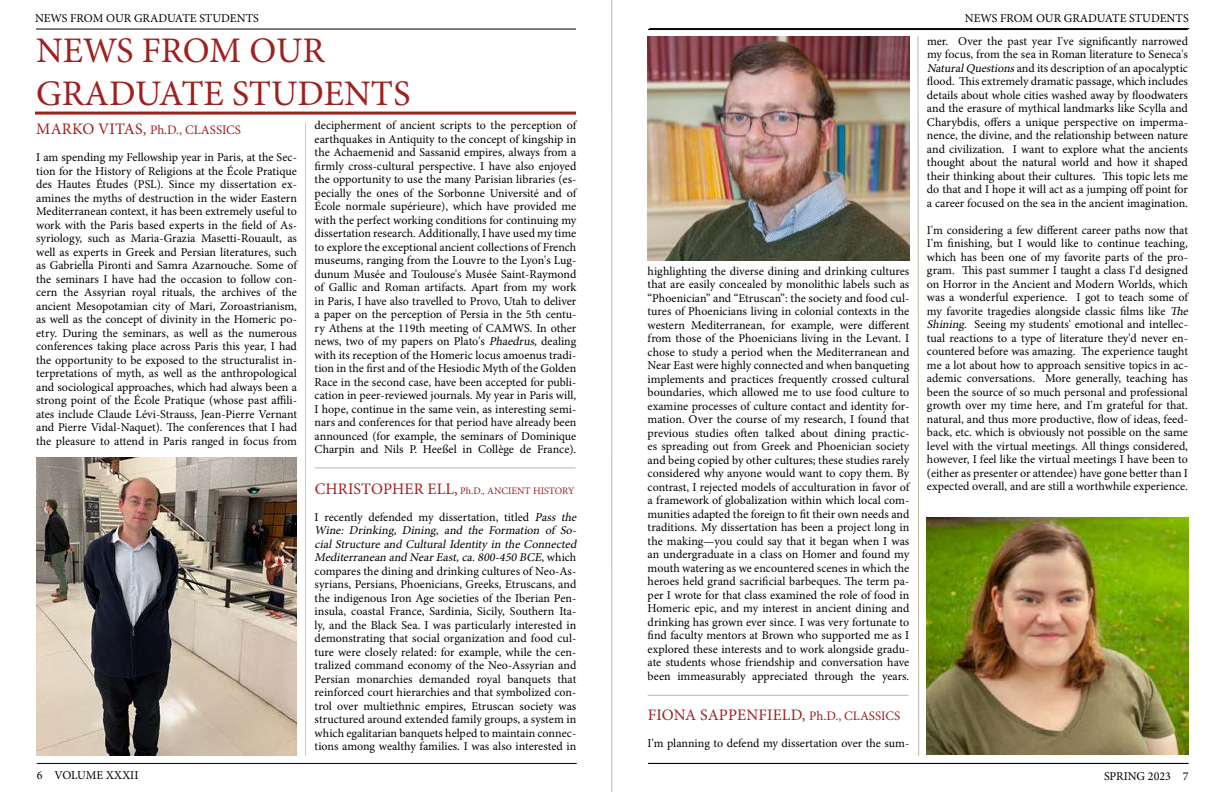
<style>
.page{position:relative;width:1224px;height:792px;background:#fff}
.page>*{position:absolute;margin:0;border:0;box-sizing:border-box;transform-origin:0 0}
.t1{font:36px/43.2px "Minion Pro";color:#9e201f}
.t2{font:16px "Minion Pro";letter-spacing:.01em;color:#9e201f}
.t3{font:13px "Minion Pro";color:#9e201f}
.t4{font:12px/13.5px "Minion Pro";color:#000;text-align:justify}
.t5{font:10px "Minion Pro";color:#9e201f}
.s1{font-size:16px}
.s2{font-style:italic}
.s3{font-size:13px}
</style>
<div class="page">
<hr style="left:648px;top:763px;width:540px;height:1px;background:#000">
<hr style="left:37px;top:763px;width:540px;height:1px;background:#000">
<hr style="left:648px;top:29px;width:540px;height:1px;background:#000">
<hr style="left:36px;top:29px;width:540px;height:1px;background:#000">
<hr style="left:35px;top:112px;width:541px;height:3px;background:#9e201f">
<hr style="left:305px;top:122px;width:1px;height:634px;background:#beb7a6">
<hr style="left:315px;top:467px;width:261px;height:1px;background:#beb7a6">
<hr style="left:611px;top:0;width:1px;height:792px;background:#beb7a6">
<img style="left:36px;top:457px;width:261px;height:299px">
<hr style="left:649px;top:763px;width:540px;height:1px;background:#000">
<svg style="left:917px;top:36px;width:3px;height:720px"></svg>
<hr style="left:649px;top:28px;width:540px;height:1px;background:#000">
<img style="left:648px;top:36px;width:261px;height:225px">
<img style="left:927px;top:518px;width:261px;height:236px">
<hr style="left:648px;top:695px;width:261px;height:1px;background:#beb7a6">
<p class="t4" style="left:35px;top:11px;width:225px">NEWS FROM OUR GRADUATE STUDENTS</p>
<h1 class="t1" style="left:36px;top:29px;width:376px">NEWS FROM OUR<br>GRADUATE STUDENTS</h1>
<p class="t3" style="left:36px;top:121px;width:206px"><span class="s1">MARKO VITAS,</span> Ph.D., CLASSICS</p>
<p class="t4" style="left:36px;top:151px;width:262px">I am spending my Fellowship year in Paris, at the Sec&shy;tion for the History of Religions at the École Pratique des Hautes Études (PSL). Since my dissertation ex&shy;amines the myths of destruction in the wider Eastern Mediterranean context, it has been extremely useful to work with the Paris based experts in the field of As&shy;syriology, such as Maria-Grazia Masetti-Rouault, as well as experts in Greek and Persian literatures, such as Gabriella Pironti and Samra Azarnouche. Some of the seminars I have had the occasion to follow con&shy;cern the Assyrian royal rituals, the archives of the ancient Mesopotamian city of Mari, Zoroastrianism, as well as the concept of divinity in the Homeric po&shy;etry. During the seminars, as well as the numerous conferences taking place across Paris this year, I had the opportunity to be exposed to the structuralist in&shy;terpretations of myth, as well as the anthropological and sociological approaches, which had always been a strong point of the École Pratique (whose past affili&shy;ates include Claude Lévi-Strauss, Jean-Pierre Vernant and Pierre Vidal-Naquet). The conferences that I had the pleasure to attend in Paris ranged in focus from</p>
<p class="t4" style="left:315px;top:119px;width:263px">decipherment of ancient scripts to the perception of earthquakes in Antiquity to the concept of kingship in the Achaemenid and Sassanid empires, always from a firmly cross-cultural perspective. I have also enjoyed the opportunity to use the many Parisian libraries (es&shy;pecially the ones of the Sorbonne Université and of École normale supérieure), which have provided me with the perfect working conditions for continuing my dissertation research. Additionally, I have used my time to explore the exceptional ancient collections of French museums, ranging from the Louvre to the Lyon's Lug&shy;dunum Musée and Toulouse's Musée Saint-Raymond of Gallic and Roman artifacts. Apart from my work in Paris, I have also travelled to Provo, Utah to deliver a paper on the perception of Persia in the 5th centu&shy;ry Athens at the 119th meeting of CAMWS. In other news, two of my papers on Plato's <span class="s2">Phaedrus</span>, dealing with its reception of the Homeric locus amoenus tradi&shy;tion in the first and of the Hesiodic Myth of the Golden Race in the second case, have been accepted for publi&shy;cation in peer-reviewed journals. My year in Paris will, I hope, continue in the same vein, as interesting semi&shy;nars and conferences for that period have already been announced (for example, the seminars of Dominique Charpin and Nils P. Heeßel in Collège de France).</p>
<p class="t5" style="left:315px;top:484px;width:261px"><span class="s1">CHRISTOPHER ELL,</span> Ph.D., ANCIENT HISTORY</p>
<p class="t4" style="left:315px;top:510px;width:266px;text-align:left">I recently defended my dissertation, titled <span class="s2">Pass the Wine: Drinking, Dining, and the Formation of So&shy;cial Structure and Cultural Identity in the Connected Mediterranean and NearEast,ca.800-450 BCE</span>, w h i c h compares the dining and drinking cultures of Neo-As&shy;syrians, Persians, Phoenicians, Greeks, Etruscans, and the indigenous Iron Age societies of the Iberian Pen&shy;insula, coastal France, Sardinia, Sicily, Southern Ita&shy;ly, and the Black Sea. I was particularly interested in demonstrating that social organization and food cul&shy;ture were closely related: for example, while the cen&shy;tralized command economy of the Neo-Assyrian and Persian monarchies demanded royal banquets that reinforced court hierarchies and that symbolized con&shy;trol over multiethnic empires, Etruscan society was structured around extended family groups, a system in which egalitarian banquets helped to maintain connec&shy;tions among wealthy families. I was also interested in</p>
<p class="t4" style="left:37px;top:769px;width:103px">6 VOLUME XXXII</p>
<p class="t4" style="left:648px;top:264px;width:263px">highlighting the diverse dining and drinking cultures that are easily concealed by monolithic labels such as “Phoenician” and “Etruscan”: the society and food cul&shy;tures of Phoenicians living in colonial contexts in the western Mediterranean, for example, were different from those of the Phoenicians living in the Levant. I chose to study a period when the Mediterranean and Near East were highly connected and when banqueting implements and practices frequently crossed cultural boundaries, which allowed me to use food culture to examine processes of culture contact and identity for&shy;mation. Over the course of my research, I found that previous studies often talked about dining practic&shy;es spreading out from Greek and Phoenician society and being copied by other cultures; these studies rarely considered why anyone would want to copy them. By contrast, I rejected models of acculturation in favor of a framework of globalization within which local com&shy;munities adapted the foreign to fit their own needs and traditions. My dissertation has been a project long in the making—you could say that it began when I was an undergraduate in a class on Homer and found my mouth watering as we encountered scenes in which the heroes held grand sacrificial barbeques. The term pa&shy;per I wrote for that class examined the role of food in Homeric epic, and my interest in ancient dining and drinking has grown ever since. I was very fortunate to find faculty mentors at Brown who supported me as I explored these interests and to work alongside gradu&shy;ate students whose friendship and conversation have been immeasurably appreciated through the years.</p>
<h2 class="t2" style="left:648px;top:704px;width:254px">FIONA SAPPENFIELD, <span class="s3">Ph.D., CLASSICS</span></h2>
<p class="t4" style="left:648px;top:737px;width:263px">I'm planning to defend my dissertation over the sum-</p>
<p class="t4" style="left:965px;top:11px;width:225px">NEWS FROM OUR GRADUATE STUDENTS</p>
<p class="t4" style="left:927px;top:34px;width:263px">mer. Over the past year I've significantly narrowed my focus, from the sea in Roman literature to Seneca's <span class="s2">NaturalQuestions</span>and its description of an apocalyptic flood. This extremely dramatic passage, which includes details about whole cities washed away by floodwaters and the erasure of mythical landmarks like Scylla and Charybdis, offers a unique perspective on imperma&shy;nence, the divine, and the relationship between nature and civilization. I want to explore what the ancients thought about the natural world and how it shaped their thinking about their cultures. This topic lets me do that and I hope it will act as a jumping off point for a career focused on the sea in the ancient imagination.</p>
<p class="t4" style="left:927px;top:223px;width:265px;text-align:left">I'm considering a few different career paths now that I'm finishing, but I would like to continue teaching, which has been one of my favorite parts of the pro&shy;gram. This past summer I taught a class I'd designed on Horror in the Ancient and Modern Worlds, which was a wonderful experience. I got to teach some of my favorite tragedies alongside classic films like <span class="s2">The Shining</span>. Seeing my students' emotional and intellec&shy;tual reactions to a type of literature they'd never en&shy;countered before was amazing. The experience taught me a lot about how to approach sensitive topics in ac&shy;ademic conversations. More generally, teaching has been the source of so much personal and professional growth over my time here, and I'm grateful for that. natural, and thus more productive, flow of ideas, feed&shy;back, etc. which is obviously not possible on the same level with the virtual meetings. All things considered, however, I feel like the virtual meetings I have been to (either as presenter or attendee) have gone better than I expected overall, and are still a worthwhile experience.</p>
<p class="t4" style="left:1104px;top:769px;width:86px">SPRING 2023 7</p>
</div>
